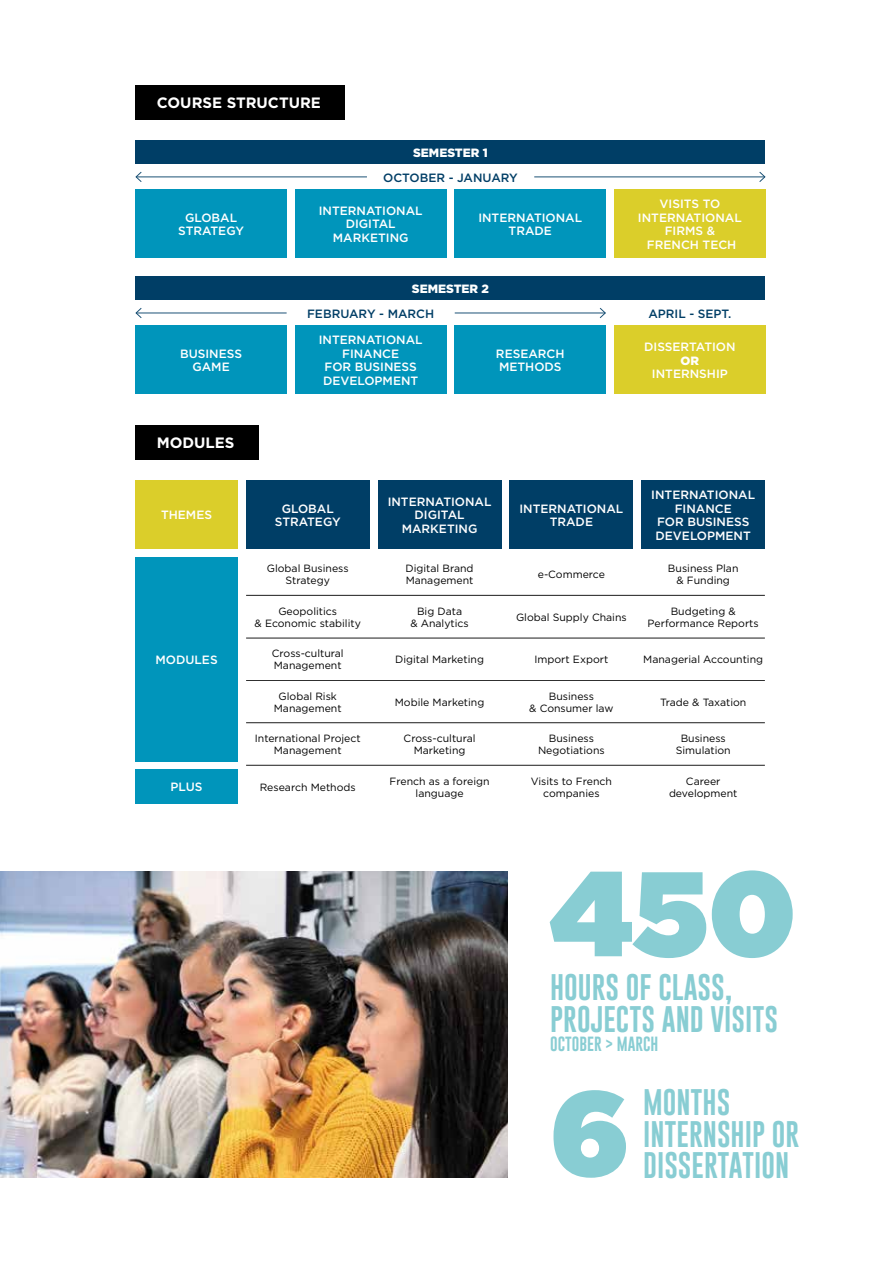
<style>
.page{position:relative;width:893px;height:1263px;background:#fff}
.page>*{position:absolute;margin:0;border:0;box-sizing:border-box;transform-origin:0 0}
.t1{font:900 120px "Gotham";color:#88cdd3}
.t2{font:27px/31.5px "Gobold";color:#88cdd3}
.t3{font:700 15px "Gotham";color:#fff}
.t4{font:15px "Gobold";color:#88cdd3}
.t5{font:500 12px/13.5px "Gotham";color:#fff;text-align:center}
.t6{font:500 12px "Gotham";color:#003e66}
.t7{font:900 12px "Gotham";color:#fff}
.t8{font:10.5px/12px "Gotham";color:#000;text-align:center}
</style>
<div class="page">
<img style="left:0;top:872px;width:508px;height:306px">
<div style="left:136px;top:140px;width:629px;height:24px;background:#003e66"></div>
<div style="left:136px;top:190px;width:151px;height:68px;background:#0095bb"></div>
<div style="left:295px;top:190px;width:151px;height:68px;background:#0095bb"></div>
<div style="left:455px;top:190px;width:151px;height:68px;background:#0095bb"></div>
<div style="left:614px;top:190px;width:151px;height:68px;background:#dbce2a"></div>
<hr style="left:136px;top:177px;width:231px;height:1px;background:#003e66">
<svg style="left:135px;top:171px;width:7px;height:11px"></svg>
<hr style="left:534px;top:177px;width:231px;height:1px;background:#003e66">
<svg style="left:759px;top:171px;width:7px;height:11px"></svg>
<div style="left:136px;top:276px;width:629px;height:24px;background:#003e66"></div>
<div style="left:136px;top:326px;width:151px;height:68px;background:#0095bb"></div>
<div style="left:295px;top:326px;width:151px;height:68px;background:#0095bb"></div>
<div style="left:455px;top:326px;width:151px;height:68px;background:#0095bb"></div>
<div style="left:614px;top:326px;width:151px;height:68px;background:#dbce2a"></div>
<hr style="left:136px;top:313px;width:151px;height:1px;background:#003e66">
<svg style="left:135px;top:308px;width:7px;height:10px"></svg>
<hr style="left:455px;top:313px;width:150px;height:1px;background:#003e66">
<svg style="left:599px;top:308px;width:7px;height:10px"></svg>
<div style="left:136px;top:85px;width:209px;height:34px;background:#000"></div>
<div style="left:246px;top:480px;width:123px;height:69px;background:#003e66"></div>
<div style="left:136px;top:480px;width:102px;height:69px;background:#dbce2a"></div>
<div style="left:136px;top:557px;width:102px;height:204px;background:#0095bb"></div>
<div style="left:136px;top:769px;width:102px;height:34px;background:#0095bb"></div>
<div style="left:378px;top:480px;width:123px;height:69px;background:#003e66"></div>
<div style="left:510px;top:480px;width:123px;height:69px;background:#003e66"></div>
<div style="left:642px;top:480px;width:123px;height:69px;background:#003e66"></div>
<hr style="left:246px;top:595px;width:519px;height:1px;background:#000">
<hr style="left:246px;top:638px;width:519px;height:1px;background:#000">
<hr style="left:246px;top:680px;width:519px;height:1px;background:#000">
<hr style="left:246px;top:722px;width:519px;height:1px;background:#000">
<hr style="left:246px;top:765px;width:519px;height:1px;background:#000">
<div style="left:136px;top:425px;width:123px;height:34px;background:#000"></div>
<h3 class="t3" style="left:157px;top:93px;width:166px">COURSE STRUCTURE</h3>
<p class="t7" style="left:413px;top:145px;width:76px">SEMESTER 1</p>
<p class="t6" style="left:383px;top:170px;width:136px">OCTOBER - JANUARY</p>
<p class="t5" style="left:178px;top:211px;width:67px">GLOBAL<br>STRATEGY</p>
<p class="t5" style="left:319px;top:204px;width:105px">INTERNATIONAL<br>DIGITAL<br>MARKETING</p>
<p class="t5" style="left:478px;top:211px;width:105px">INTERNATIONAL<br>TRADE</p>
<p class="t7" style="left:412px;top:281px;width:79px">SEMESTER 2</p>
<p class="t5" style="left:638px;top:197px;width:105px">VISITS TO<br>INTERNATIONAL<br>FIRMS &amp;<br>FRENCH TECH</p>
<p class="t5" style="left:180px;top:347px;width:63px">BUSINESS<br>GAME</p>
<p class="t6" style="left:307px;top:306px;width:129px">FEBRUARY - MARCH</p>
<p class="t6" style="left:648px;top:306px;width:85px">APRIL - SEPT.</p>
<p class="t5" style="left:319px;top:333px;width:105px">INTERNATIONAL<br>FINANCE<br>FOR BUSINESS<br>DEVELOPMENT</p>
<p class="t5" style="left:496px;top:347px;width:70px;text-align:left">RESEARCH<br>METHODS</p>
<p class="t5" style="left:644px;top:340px;width:93px">DISSERTATION</p>
<p class="t7" style="left:681px;top:352px;width:20px">OR</p>
<p class="t5" style="left:652px;top:367px;width:77px">INTERNSHIP</p>
<h3 class="t3" style="left:157px;top:433px;width:79px">MODULES</h3>
<p class="t5" style="left:161px;top:508px;width:53px">THEMES</p>
<p class="t5" style="left:155px;top:653px;width:64px">MODULES</p>
<p class="t5" style="left:171px;top:780px;width:33px">PLUS</p>
<p class="t5" style="left:275px;top:501px;width:67px">GLOBAL<br>STRATEGY</p>
<p class="t8" style="left:267px;top:562px;width:83px">Global Business<br>Strategy</p>
<p class="t8" style="left:255px;top:605px;width:108px">Geopolitics<br>&amp; Economic stability</p>
<p class="t8" style="left:272px;top:647px;width:73px;text-align:left">Cross-cultural<br>Management</p>
<p class="t8" style="left:274px;top:690px;width:69px">Global Risk<br>Management</p>
<p class="t8" style="left:255px;top:732px;width:107px">International Project<br>Management</p>
<p class="t8" style="left:260px;top:781px;width:97px">Research Methods</p>
<p class="t5" style="left:388px;top:495px;width:105px">INTERNATIONAL<br>DIGITAL<br>MARKETING</p>
<p class="t8" style="left:406px;top:562px;width:70px;text-align:left">Digital Brand<br>Management</p>
<p class="t8" style="left:410px;top:605px;width:60px">Big Data<br>&amp; Analytics</p>
<p class="t8" style="left:395px;top:653px;width:90px">Digital Marketing</p>
<p class="t8" style="left:395px;top:696px;width:91px">Mobile Marketing</p>
<p class="t8" style="left:404px;top:732px;width:73px">Cross-cultural<br>Marketing</p>
<p class="t8" style="left:390px;top:775px;width:101px">French as a foreign language</p>
<p class="t5" style="left:519px;top:501px;width:105px">INTERNATIONAL<br>TRADE</p>
<p class="t8" style="left:538px;top:568px;width:69px">e-Commerce</p>
<p class="t8" style="left:516px;top:611px;width:112px">Global Supply Chains</p>
<p class="t8" style="left:534px;top:653px;width:75px">Import Export</p>
<p class="t8" style="left:529px;top:690px;width:86px">Business<br>&amp; Consumer law</p>
<p class="t8" style="left:538px;top:732px;width:68px">Business<br>Negotiations</p>
<p class="t8" style="left:531px;top:774px;width:83px">Visits to French companies</p>
<p class="t5" style="left:651px;top:488px;width:105px">INTERNATIONAL<br>FINANCE<br>FOR BUSINESS<br>DEVELOPMENT</p>
<p class="t8" style="left:668px;top:562px;width:72px">Business Plan &amp; Funding</p>
<p class="t8" style="left:648px;top:605px;width:113px">Budgeting &amp;<br>Performance Reports</p>
<p class="t8" style="left:643px;top:653px;width:121px">Managerial Accounting</p>
<p class="t8" style="left:660px;top:696px;width:88px">Trade &amp; Taxation</p>
<p class="t8" style="left:676px;top:732px;width:56px">Business<br>Simulation</p>
<p class="t8" style="left:669px;top:775px;width:70px">Career development</p>
<h1 class="t1" style="left:550px;top:828px;width:247px">450</h1>
<h2 class="t2" style="left:550px;top:972px;width:229px">HOURS OF CLASS,<br>PROJECTS AND VISITS</h2>
<h3 class="t4" style="left:550px;top:1034px;width:110px">OCTOBER &gt; MARCH</h3>
<h1 class="t1" style="left:550px;top:1047px;width:81px">6</h1>
<h2 class="t2" style="left:643px;top:1086px;width:158px">MONTHS<br>INTERNSHIP OR<br>DISSERTATION</h2>
</div>
